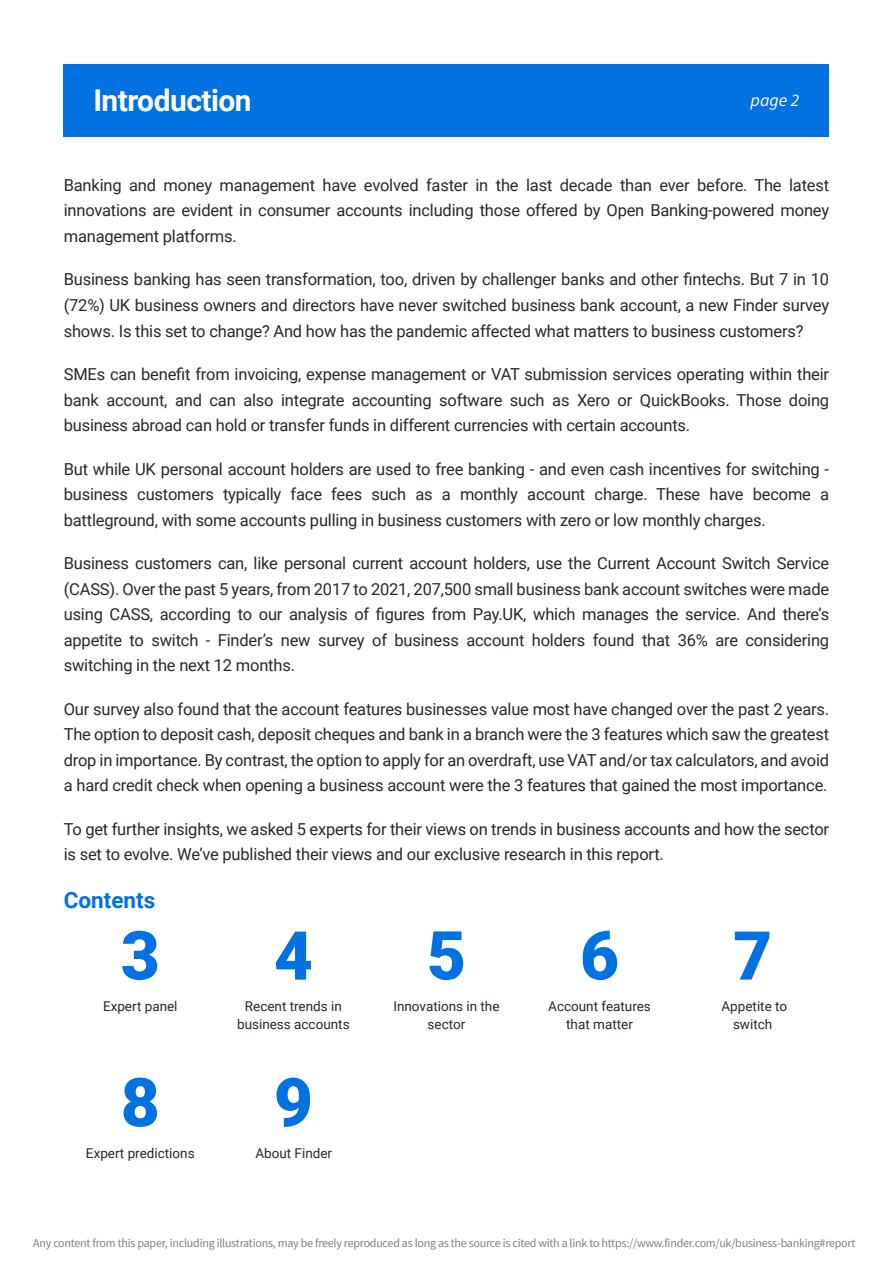
<style>
.page{position:relative;width:893px;height:1263px;background:#fff}
.page>*{position:absolute;margin:0;border:0;box-sizing:border-box;transform-origin:0 0}
.t1{font:900 67.5px "Roboto";color:#0271e1}
.t2{font:700 30px "Roboto";letter-spacing:-.02em;color:#fff}
.t3{font:700 22.5px "Roboto";color:#0271e1}
.t4{font:italic 17.7px "Source Sans Pro";color:#fff}
.t5{font:16.5px/25.5px "Roboto";letter-spacing:-.01em;color:#242a2f;text-align:justify}
.t6{font:13.5px/18px "Roboto";color:#242a2f;text-align:center}
.t7{font:12px "Source Sans Pro";letter-spacing:-.02em;color:#808080}
</style>
<div class="page">
<div style="left:64px;top:64px;width:765px;height:72px;background:#0271e1"></div>
<h2 class="t2" style="left:93px;top:89px;width:160px">Introduction</h2>
<p class="t4" style="left:750px;top:88px;width:50px">page 2</p>
<p class="t5" style="left:64px;top:174px;width:767px">Banking and money management have evolved faster in the last decade than ever before. The latest innovations are evident in consumer accounts including those offered by Open Banking-powered money management platforms.</p>
<p class="t5" style="left:64px;top:269px;width:767px">Business banking has seen transformation, too, driven by challenger banks and other fintechs. But 7 in 10 (72%) UK business owners and directors have never switched business bank account, a new Finder survey shows. Is this set to change? And how has the pandemic affected what matters to business customers?</p>
<p class="t5" style="left:64px;top:363px;width:767px">SMEs can benefit from invoicing, expense management or VAT submission services operating within their bank account, and can also integrate accounting software such as Xero or QuickBooks. Those doing business abroad can hold or transfer funds in different currencies with certain accounts.</p>
<p class="t5" style="left:64px;top:458px;width:767px">But while UK personal account holders are used to free banking - and even cash incentives for switching - business customers typically face fees such as a monthly account charge. These have become a battleground, with some accounts pulling in business customers with zero or low monthly charges.</p>
<p class="t5" style="left:64px;top:552px;width:767px">Business customers can, like personal current account holders, use the Current Account Switch Service (CASS). Over the past 5 years, from 2017 to 2021, 207,500 small business bank account switches were made using CASS, according to our analysis of figures from Pay.UK, which manages the service. And there’s appetite to switch - Finder’s new survey of business account holders found that 36% are considering switching in the next 12 months.</p>
<p class="t5" style="left:64px;top:698px;width:767px">Our survey also found that the account features businesses value most have changed over the past 2 years.<br>The option to deposit cash, deposit cheques and bank in a branch were the 3 features which saw the greatest drop in importance. By contrast, the option to apply for an overdraft, use VAT and/or tax calculators, and avoid a hard credit check when opening a business account were the 3 features that gained the most importance.</p>
<p class="t5" style="left:64px;top:818px;width:767px">To get further insights, we asked 5 experts for their views on trends in business accounts and how the sector is set to evolve. We’ve published their views and our exclusive research in this report.</p>
<h3 class="t3" style="left:64px;top:891px;width:93px">Contents</h3>
<h1 class="t1" style="left:121px;top:929px;width:41px">3</h1>
<h1 class="t1" style="left:274px;top:929px;width:41px">4</h1>
<h1 class="t1" style="left:427px;top:929px;width:41px">5</h1>
<p class="t6" style="left:103px;top:999px;width:76px">Expert panel</p>
<p class="t6" style="left:237px;top:999px;width:114px">Recent trends in business accounts</p>
<p class="t6" style="left:393px;top:999px;width:108px">Innovations in the sector</p>
<h1 class="t1" style="left:121px;top:1075px;width:41px">8</h1>
<p class="t6" style="left:86px;top:1146px;width:110px">Expert predictions</p>
<h1 class="t1" style="left:274px;top:1075px;width:41px">9</h1>
<p class="t6" style="left:255px;top:1146px;width:78px">About Finder</p>
<h1 class="t1" style="left:580px;top:929px;width:41px">6</h1>
<p class="t6" style="left:548px;top:999px;width:104px">Account features that matter</p>
<h1 class="t1" style="left:733px;top:929px;width:41px">7</h1>
<p class="t6" style="left:721px;top:999px;width:67px">Appetite to switch</p>
<p class="t7" style="left:33px;top:1238px;width:824px">Any content from this paper, including illustrations, may be freely reproduced as long as the source is cited with a link to https://www.finder.com/uk/business-banking#report</p>
</div>
